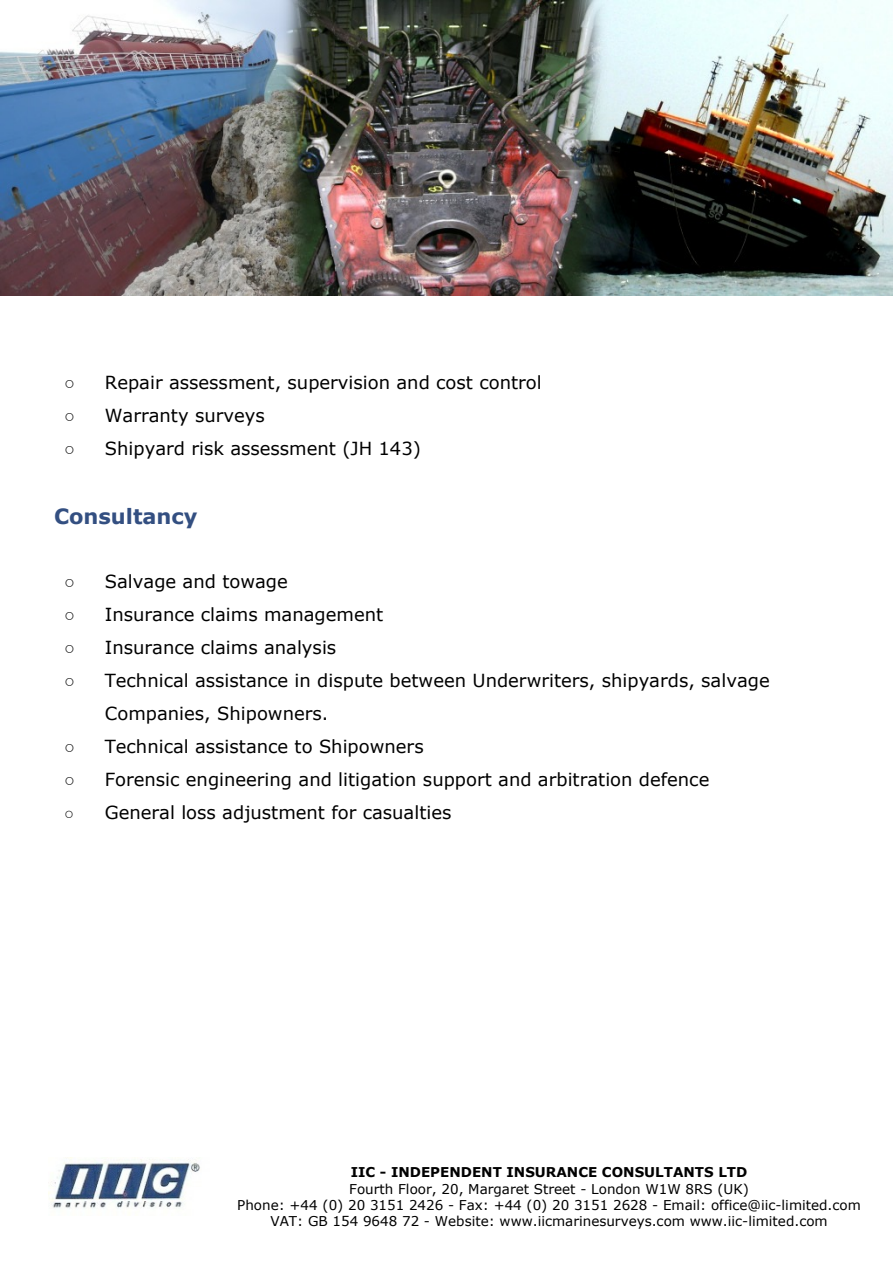
<style>
.page{position:relative;width:893px;height:1263px;background:#fff}
.page>*{position:absolute;margin:0;border:0;box-sizing:border-box;transform-origin:0 0}
.t1{font:700 21px "Verdana";color:#334f81}
.t2{font:18px/33px "Verdana";color:#000}
.t3{font:13.5px/16.4px "Verdana";color:#000;text-align:center}
.t4{font:700 13.5px "Verdana";color:#000}
.s1{font-family:"Times New Roman"}
.s2{font-family:"Times New Roman";font-size:16.5px}
</style>
<div class="page">
<img style="left:0;top:0;width:893px;height:296px">
<img style="left:48px;top:1157px;width:152px;height:52px">
<p class="t2" style="left:64px;top:368px;width:479px"><span class="s1">○</span> Repair assessment, supervision and cost control</p>
<p class="t2" style="left:64px;top:401px;width:202px"><span class="s1">○</span> Warranty surveys</p>
<p class="t2" style="left:64px;top:434px;width:358px"><span class="s1">○</span> Shipyard risk assessment (JH 143)</p>
<p class="t1" style="left:54px;top:508px;width:145px">Consultancy</p>
<p class="t2" style="left:64px;top:566px;width:225px"><span class="s1">○</span> Salvage and towage</p>
<p class="t2" style="left:64px;top:599px;width:321px"><span class="s1">○</span> Insurance claims management</p>
<p class="t2" style="left:64px;top:632px;width:274px"><span class="s1">○</span> Insurance claims analysis</p>
<p class="t2" style="left:105px;top:665px;width:666px;text-indent:-41px"><span class="s1">○</span> Technical assistance in dispute between Underwriters, shipyards, salvage<br>Companies, Shipowners.</p>
<p class="t2" style="left:64px;top:731px;width:361px"><span class="s1">○</span> Technical assistance to Shipowners</p>
<p class="t2" style="left:64px;top:764px;width:647px"><span class="s1">○</span> Forensic engineering and litigation support and arbitration defence</p>
<p class="t2" style="left:64px;top:797px;width:389px"><span class="s2">○</span> General loss adjustment for casualties</p>
<p class="t4" style="left:351px;top:1167px;width:398px">IIC - INDEPENDENT INSURANCE CONSULTANTS LTD</p>
<p class="t3" style="left:237px;top:1181px;width:625px">Fourth Floor, 20, Margaret Street - London W1W 8RS (UK)<br>Phone: +44 (0) 20 3151 2426 - Fax: +44 (0) 20 3151 2628 - Email: office@iic-limited.com<br>VAT: GB 154 9648 72 - Website: www.iicmarinesurveys.com www.iic-limited.com</p>
</div>
